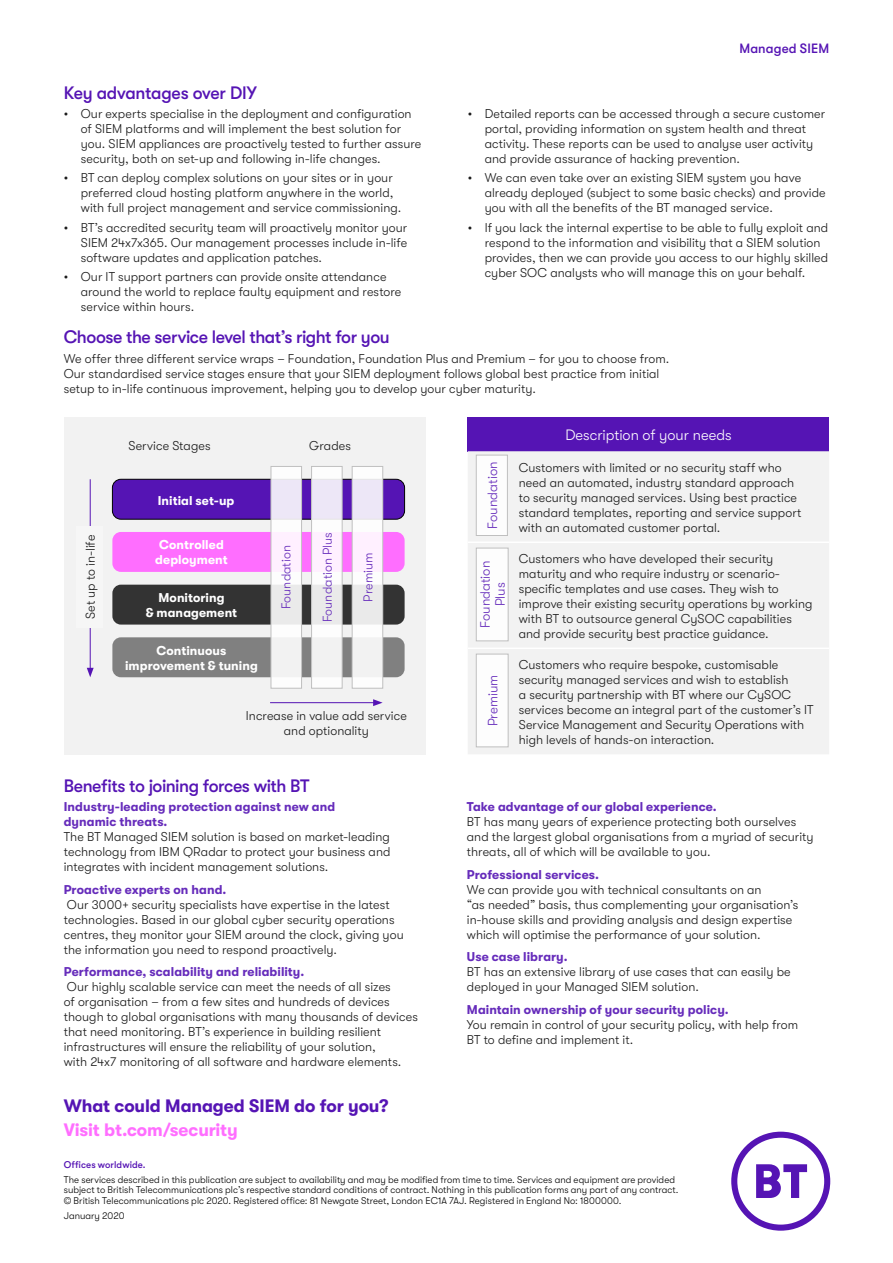
<style>
.page{position:relative;width:893px;height:1263px;background:#fff}
.page>*{position:absolute;margin:0;border:0;box-sizing:border-box;transform-origin:0 0}
.H3_for_bullets{font:500 18px "GT Walsheim";letter-spacing:-.025em;color:#5514b4}
.Call_to_action_Indig{font:700 18px "GT Walsheim";letter-spacing:-.005em;color:#5514b4}
.Call_to_action_Pink{font:700 18px "GT Walsheim";letter-spacing:-.005em;color:#ff6eff}
.t1{font:300 15px "GT Walsheim";color:#fff}
.Body{font:300 13.5px/15px "GT Walsheim";color:#662cbb;text-align:center}
.Doc_Reference{font:500 13.5px "GT Walsheim";letter-spacing:.01em;color:#5514b4}
.Body-2{font:300 12.75px/15px "GT Walsheim";letter-spacing:.005em;color:#1a1a1a}
.t2{font:700 12.75px/15px "GT Walsheim";letter-spacing:.005em;color:#662cbb}
.t3{font:700 12.75px/15px "GT Walsheim";letter-spacing:.005em;color:#fff;text-align:center}
.Body-3{font:300 12.75px "GT Walsheim";letter-spacing:.005em;color:#662cbb}
.t4{font:300 9.75px/10.6px "GT Walsheim";letter-spacing:.005em;color:#000}
.Footer_H{font:500 9.75px "GT Walsheim";letter-spacing:.01em;color:#5514b4}
</style>
<div class="page">
<div style="left:64px;top:417px;width:361px;height:338px;background:#f2f2f2"></div>
<div style="left:112px;top:637px;width:293px;height:40px;background:#808080;border-radius:9px"></div>
<div style="left:112px;top:585px;width:293px;height:40px;background:#333;border-radius:9px"></div>
<div style="left:112px;top:532px;width:293px;height:40px;background:#ff6eff;border-radius:9px"></div>
<div style="left:112px;top:479px;width:293px;height:40px;background:#5514b4;border-radius:9px"></div>
<div style="left:112px;top:479px;width:293px;height:40px;border:1px solid #000;border-radius:9px"></div>
<hr style="left:90px;top:479px;width:1px;height:191px;background:#5514b4">
<svg style="left:87px;top:668px;width:7px;height:9px"></svg>
<div style="left:77px;top:526px;width:26px;height:101px;background:#f6f6f6"></div>
<svg style="left:273px;top:468px;width:27px;height:219px"></svg>
<div style="left:271px;top:466px;width:31px;height:223px;border:1px solid #bfbfbf"></div>
<div style="left:312px;top:466px;width:30px;height:222px;background:linear-gradient(to right,#f5f1f7,#f5f1f7)"></div>
<div style="left:311px;top:466px;width:32px;height:223px;border:1px solid #bfbfbf"></div>
<svg style="left:354px;top:468px;width:27px;height:219px"></svg>
<div style="left:352px;top:466px;width:31px;height:223px;border:1px solid #bfbfbf"></div>
<hr style="left:270px;top:702px;width:105px;height:1px;background:#5514b4">
<svg style="left:373px;top:699px;width:10px;height:7px"></svg>
<div style="left:468px;top:417px;width:361px;height:34px;background:#5514b4"></div>
<div style="left:468px;top:451px;width:361px;height:303px;background:#f2f2f2"></div>
<hr style="left:468px;top:541px;width:361px;height:2px;background:#fff">
<hr style="left:468px;top:647px;width:361px;height:2px;background:#fff">
<div style="left:476px;top:455px;width:31px;height:80px;background:#fff"></div>
<div style="left:476px;top:455px;width:32px;height:81px;border:1px solid #bfbfbf"></div>
<div style="left:476px;top:548px;width:32px;height:93px;background:#fff"></div>
<div style="left:476px;top:548px;width:32px;height:93px;border:1px solid #bfbfbf"></div>
<div style="left:476px;top:654px;width:32px;height:93px;background:#fff"></div>
<div style="left:476px;top:654px;width:32px;height:93px;border:1px solid #bfbfbf"></div>
<svg style="left:731px;top:1132px;width:99px;height:99px"></svg>
<p class="H3_for_bullets" style="left:64px;top:82px;width:194px">Key advantages over DIY</p>
<p class="Body-2" style="left:81px;top:106px;width:342px;text-indent:-17px">• Our experts specialise in the deployment and configuration of SIEM platforms and will implement the best solution for you. SIEM appliances are proactively tested to further assure security, both on set-up and following in-life changes.</p>
<p class="Body-2" style="left:81px;top:171px;width:322px;text-indent:-17px">• BT can deploy complex solutions on your sites or in your preferred cloud hosting platform anywhere in the world, with full project management and service commissioning.</p>
<p class="Body-2" style="left:81px;top:220px;width:328px;text-align:justify;text-indent:-17px">• BT’s accredited security team will proactively monitor your SIEM 24x7x365. Our management processes include in-life software updates and application patches.</p>
<p class="Body-2" style="left:81px;top:269px;width:322px;text-indent:-17px">• Our IT support partners can provide onsite attendance around the world to replace faulty equipment and restore service within hours.</p>
<p class="Doc_Reference" style="left:739px;top:41px;width:91px">Managed SIEM</p>
<p class="Body-2" style="left:485px;top:106px;width:342px;text-indent:-17px">• Detailed reports can be accessed through a secure customer portal, providing information on system health and threat activity. These reports can be used to analyse user activity and provide assurance of hacking prevention.</p>
<p class="Body-2" style="left:485px;top:171px;width:342px;text-indent:-17px">• We can even take over an existing SIEM system you have already deployed (subject to some basic checks) and provide you with all the benefits of the BT managed service.</p>
<p class="Body-2" style="left:485px;top:220px;width:345px;text-indent:-17px">• If you lack the internal expertise to be able to fully exploit and respond to the information and visibility that a SIEM solution provides, then we can provide you access to our highly skilled cyber SOC analysts who will manage this on your behalf.</p>
<h3 class="H3_for_bullets" style="left:64px;top:327px;width:327px">Choose the service level that’s right for you</h3>
<p class="Body-2" style="left:64px;top:351px;width:607px">We offer three different service wraps – Foundation, Foundation Plus and Premium – for you to choose from.<br>Our standardised service stages ensure that your SIEM deployment follows global best practice from initial setup to in-life continuous improvement, helping you to develop your cyber maturity.</p>
<p class="Body-2" style="left:83px;top:619px;width:86px;rotate:-90deg">Set up to in-life</p>
<p class="Body-2" style="left:128px;top:438px;width:84px">Service Stages</p>
<p class="Body-2" style="left:309px;top:438px;width:43px">Grades</p>
<h4 class="t3" style="left:158px;top:493px;width:78px">Initial set-up</h4>
<h4 class="t3" style="left:155px;top:537px;width:74px">Controlled deployment</h4>
<h4 class="t3" style="left:146px;top:590px;width:93px">Monitoring<br>&amp; management</h4>
<h4 class="t3" style="left:125px;top:643px;width:134px">Continuous improvement &amp; tuning</h4>
<p class="Body-3" style="left:279px;top:609px;width:65px;rotate:-90deg">Foundation</p>
<p class="Body-3" style="left:320px;top:622px;width:91px;rotate:-90deg">Foundation Plus</p>
<p class="Body-3" style="left:361px;top:602px;width:50px;rotate:-90deg">Premium</p>
<p class="Body-2" style="left:246px;top:708px;width:162px;text-align:center">Increase in value add service and optionality</p>
<h3 class="H3_for_bullets" style="left:64px;top:776px;width:247px">Benefits to joining forces with BT</h3>
<h4 class="t2" style="left:64px;top:799px;width:273px">Industry-leading protection against new and dynamic threats.</h4>
<p class="Body-2" style="left:64px;top:829px;width:328px;text-align:justify">The BT Managed SIEM solution is based on market-leading technology from IBM QRadar to protect your business and integrates with incident management solutions.</p>
<h4 class="t2" style="left:64px;top:882px;width:164px">Proactive experts on hand.</h4>
<p class="Body-2" style="left:64px;top:897px;width:341px">Our 3000+ security specialists have expertise in the latest technologies. Based in our global cyber security operations centres, they monitor your SIEM around the clock, giving you the information you need to respond proactively.</p>
<h4 class="t2" style="left:64px;top:964px;width:242px">Performance, scalability and reliability.</h4>
<p class="Body-2" style="left:64px;top:979px;width:356px">Our highly scalable service can meet the needs of all sizes<br>of organisation – from a few sites and hundreds of devices though to global organisations with many thousands of devices that need monitoring. BT’s experience in building resilient infrastructures will ensure the reliability of your solution,<br>with 24x7 monitoring of all software and hardware elements.</p>
<p class="Call_to_action_Indig" style="left:64px;top:1096px;width:326px">What could Managed SIEM do for you?</p>
<p class="Call_to_action_Pink" style="left:64px;top:1120px;width:175px">Visit bt.com/security</p>
<p class="Body" style="left:485px;top:529px;width:69px;rotate:-90deg">Foundation</p>
<p class="Body" style="left:478px;top:628px;width:69px;rotate:-90deg">Foundation<br>Plus</p>
<p class="Body" style="left:485px;top:726px;width:53px;rotate:-90deg">Premium</p>
<p class="t1" style="left:565px;top:426px;width:168px">Description of your needs</p>
<p class="Body-2" style="left:519px;top:460px;width:284px">Customers with limited or no security staff who need an automated, industry standard approach to security managed services. Using best practice standard templates, reporting and service support with an automated customer portal.</p>
<p class="Body-2" style="left:519px;top:551px;width:295px">Customers who have developed their security maturity and who require industry or scenario&shy;specific templates and use cases. They wish to improve their existing security operations by working with BT to outsource general CySOC capabilities and provide security best practice guidance.</p>
<p class="Body-2" style="left:519px;top:657px;width:296px">Customers who require bespoke, customisable security managed services and wish to establish<br>a security partnership with BT where our CySOC services become an integral part of the customer’s IT Service Management and Security Operations with high levels of hands-on interaction.</p>
<h4 class="t2" style="left:467px;top:799px;width:251px">Take advantage of our global experience.</h4>
<p class="Body-2" style="left:467px;top:814px;width:348px">BT has many years of experience protecting both ourselves and the largest global organisations from a myriad of security threats, all of which will be available to you.</p>
<h4 class="t2" style="left:467px;top:867px;width:134px">Professional services.</h4>
<p class="Body-2" style="left:467px;top:882px;width:333px">We can provide you with technical consultants on an<br>“as needed” basis, thus complementing your organisation’s in-house skills and providing analysis and design expertise which will optimise the performance of your solution.</p>
<h4 class="t2" style="left:467px;top:949px;width:102px">Use case library.</h4>
<p class="Body-2" style="left:467px;top:964px;width:325px">BT has an extensive library of use cases that can easily be deployed in your Managed SIEM solution.</p>
<h4 class="t2" style="left:467px;top:1002px;width:263px">Maintain ownership of your security policy.</h4>
<p class="Body-2" style="left:467px;top:1017px;width:333px">You remain in control of your security policy, with help from<br>BT to define and implement it.</p>
<p class="Footer_H" style="left:64px;top:1159px;width:83px">Offices worldwide.</p>
<p class="t4" style="left:64px;top:1174px;width:616px">The services described in this publication are subject to availability and may be modified from time to time. Services and equipment are provided subject to British Telecommunications plc’s respective standard conditions of contract. Nothing in this publication forms any part of any contract. © British Telecommunications plc 2020. Registered office: 81 Newgate Street, London EC1A 7AJ. Registered in England No: 1800000.</p>
<p class="t4" style="left:64px;top:1210px;width:62px">January 2020</p>
</div>
